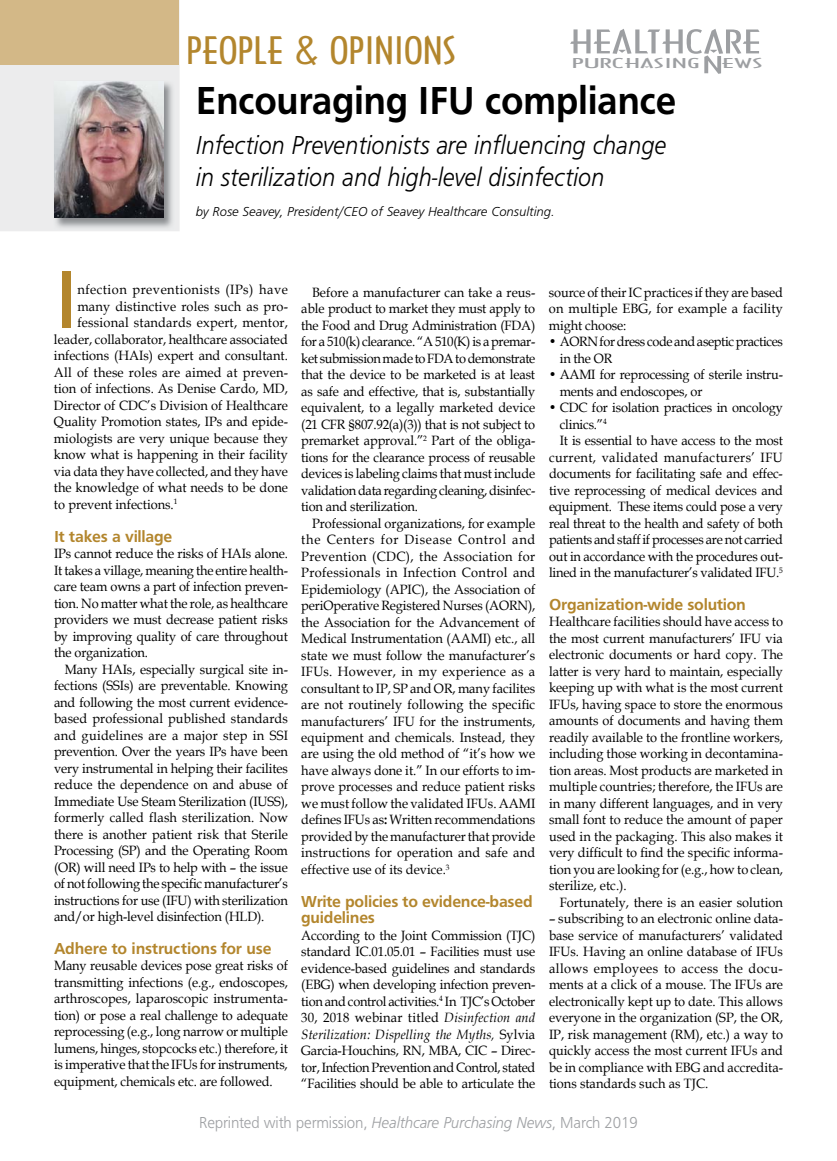
<style>
.page{position:relative;width:837px;height:1161px;background:#fff}
.page>*{position:absolute;margin:0;border:0;box-sizing:border-box;transform-origin:0 0}
.t1{font:73.5px "Architecture";color:#b3862d;scale:1.5 1}
.t2{font:40.5px "Frugal Sans Bold DTC";letter-spacing:-.01em;color:#000;scale:.95 1}
.t3{font:36px "Architecture";color:#b3862d;scale:1.3 1}
.t4{font:31.05px "Architecture";letter-spacing:-.005em;color:#9d9fa2;scale:1.78 1}
.t5{font:27px/31.5px "Frugal Sans Light Italic DTC";color:#000;scale:.9 1}
.t6{font:16.5px/16.5px "Frugal Sans Bold DTC";letter-spacing:-.015em;color:#b3862d}
.t7{font:16.5px "Frugal Sans Light DTC";letter-spacing:-.01em;color:#9d9fa2;scale:.95 1}
.t8{font:13.5px/16.5px "Book Antiqua";letter-spacing:-.005em;color:#000;text-align:justify;scale:.95 1}
.t9{font:13.5px "Book Antiqua";letter-spacing:.015em;color:#000;scale:.95 1}
.t10{font:13.5px "Frugal Sans Light Italic DTC";color:#000}
.t11{font:13.5px/16.5px "Book Antiqua";letter-spacing:-.03em;color:#000;scale:.95 1}
.t12{font:13.5px "Book Antiqua";letter-spacing:.03em;color:#000;scale:.95 1}
.t13{font:13.5px "Book Antiqua";letter-spacing:.04em;color:#000;scale:.95 1}
.t14{font:12.9px "Architecture";color:#9d9fa2;scale:2.83 1}
.s1{font-size:22.5px}
.s2{font-weight:700}
.s3{font-style:italic}
.s4{font-family:"Frugal Sans Light Italic DTC"}
</style>
<div class="page">
<div style="left:0;top:0;width:180px;height:231px;background:#ececed"></div>
<div style="left:0;top:0;width:179px;height:65px;background:#d3b887"></div>
<img style="left:53px;top:80px;width:122px;height:149px">
<img style="left:54px;top:81px;width:109px;height:137px">
<h3 class="t3" style="left:186px;top:28px;width:209px">PEOPLE &amp; OPINIONS</h3>
<h3 class="t4" style="left:569px;top:22px;width:109px">HEALTHCARE</h3>
<p class="t14" style="left:572px;top:55px;width:69px">PURCHASING<span class="s1">N</span>EWS</p>
<h2 class="t2" style="left:196px;top:77px;width:507px">Encouraging IFU compliance</h2>
<h3 class="t5" style="left:196px;top:129px;width:525px">Infection Preventionists are influencing change in sterilization and high-level disinfection</h3>
<p class="t10" style="left:196px;top:204px;width:361px">by Rose Seavey, President/CEO of Seavey Healthcare Consulting.</p>
<h1 class="t1" style="left:54px;top:254px;width:17px">I</h1>
<p class="t13" style="left:77px;top:280px;width:223px">nfection preventionists (IPs) have</p>
<p class="t8" style="left:77px;top:298px;width:223px">many distinctive roles such as pro-</p>
<p class="t9" style="left:77px;top:313px;width:223px">fessional standards expert, mentor,</p>
<p class="t8" style="left:54px;top:331px;width:248px">leader, collaborator, healthcare associated</p>
<p class="t8" style="left:54px;top:347px;width:248px">infections (HAIs) expert and consultant.</p>
<p class="t9" style="left:54px;top:363px;width:248px">All of these roles are aimed at preven-</p>
<p class="t8" style="left:54px;top:380px;width:248px">tion of infections. As Denise Cardo, MD,</p>
<p class="t8" style="left:54px;top:397px;width:248px">Director of CDC’s Division of Healthcare</p>
<p class="t8" style="left:54px;top:413px;width:248px">Quality Promotion states, IPs and epide-</p>
<p class="t8" style="left:54px;top:430px;width:248px">miologists are very unique because they</p>
<p class="t8" style="left:54px;top:446px;width:248px">know what is happening in their facility</p>
<p class="t8" style="left:54px;top:463px;width:248px">via data they have collected, and they have</p>
<p class="t8" style="left:54px;top:479px;width:248px">the knowledge of what needs to be done</p>
<p class="t8" style="left:54px;top:496px;width:132px">to prevent infections.<sup>1</sup></p>
<p class="t6" style="left:54px;top:528px;width:120px">It takes a village</p>
<p class="t8" style="left:54px;top:545px;width:248px">IPs cannot reduce the risks of HAIs alone.<br>It takes a village, meaning the entire health&shy;care team owns a part of infection preven&shy;tion. No matter what the role, as healthcare providers we must decrease patient risks by improving quality of care throughout the organization.</p>
<p class="t8" style="left:54px;top:660px;width:248px;text-indent:11px">Many HAIs, especially surgical site in&shy;fections (SSIs) are preventable. Knowing and following the most current evidence&shy;based professional published standards and guidelines are a major step in SSI prevention. Over the years IPs have been very instrumental in helping their facilites reduce the dependence on and abuse of Immediate Use Steam Sterilization (IUSS), formerly called flash sterilization. Now there is another patient risk that Sterile Processing (SP) and the Operating Room (OR) will need IPs to help with – the issue of not following the specific manufacturer’s instructions for use (IFU) with sterilization and/or high-level disinfection (HLD).</p>
<p class="t6" style="left:54px;top:940px;width:219px">Adhere to instructions for use</p>
<p class="t8" style="left:54px;top:957px;width:248px">Many reusable devices pose great risks of transmitting infections (e.g., endoscopes, arthroscopes, laparoscopic instrumenta&shy;tion) or pose a real challenge to adequate reprocessing (e.g., long narrow or multiple lumens, hinges, stopcocks etc.) therefore, it is imperative that the IFUs for instruments, equipment, chemicals etc. are followed.</p>
<p class="t8" style="left:301px;top:283px;width:248px;text-indent:11px">Before a manufacturer can take a reus&shy;able product to market they must apply to the Food and Drug Administration (FDA) for a 510(k) clearance. “A 510(K) is a premar&shy;ket submission made to FDA to demonstrate that the device to be marketed is at least as safe and effective, that is, substantially equivalent, to a legally marketed device (21 CFR §807.92(a)(3)) that is not subject to premarket approval.”<sup>2</sup> Part of the obliga&shy;tions for the clearance process of reusable devices is labeling claims that must include validation data regarding cleaning, disinfec&shy;tion and sterilization.</p>
<p class="t8" style="left:301px;top:514px;width:248px;text-indent:11px">Professional organizations, for example the Centers for Disease Control and Prevention (CDC), the Association for Professionals in Infection Control and Epidemiology (APIC), the Association of periOperative Registered Nurses (AORN), the Association for the Advancement of Medical Instrumentation (AAMI) etc., all state we must follow the manufacturer’s IFUs. However, in my experience as a consultant to IP, SP and OR, many facilites are not routinely following the specific manufacturers’ IFU for the instruments, equipment and chemicals. Instead, they are using the old method of “it’s how we have always done it.” In our efforts to im&shy;prove processes and reduce patient risks we must follow the validated IFUs. AAMI defines IFUs as<span class="s2">:</span> Written recommendations provided by the manufacturer that provide instructions for operation and safe and effective use of its device.<sup>3</sup></p>
<p class="t6" style="left:301px;top:893px;width:233px">Write policies to evidence-based guidelines</p>
<p class="t8" style="left:301px;top:927px;width:248px">According to the Joint Commission (TJC) standard IC.01.05.01 – Facilities must use evidence-based guidelines and standards (EBG) when developing infection preven&shy;tion and control activities.<sup>4</sup> In TJC’s October 30, 2018 webinar titled <span class="s3">Disinfection and Sterilization: Dispelling the Myths,</span> Sylvia Garcia-Houchins, RN, MBA, CIC – Direc&shy;tor, Infection Prevention and Control, stated “Facilities should be able to articulate the</p>
<p class="t8" style="left:549px;top:283px;width:248px">source of their IC practices if they are based on multiple EBG, for example a facility might choose:</p>
<p class="t11" style="left:560px;top:333px;width:236px;text-indent:-11px">• AORN for dress code and aseptic practices in the OR</p>
<p class="t8" style="left:560px;top:366px;width:236px;text-indent:-11px">• AAMI for reprocessing of sterile instru&shy;ments and endoscopes, or</p>
<p class="t8" style="left:549px;top:399px;width:248px">• CDC for isolation practices in oncology</p>
<p class="t8" style="left:560px;top:415px;width:51px">clinics.”<sup>4</sup></p>
<p class="t8" style="left:560px;top:432px;width:236px">It is essential to have access to the most</p>
<p class="t12" style="left:549px;top:448px;width:248px">current, validated manufacturers’ IFU</p>
<p class="t8" style="left:549px;top:465px;width:248px">documents for facilitating safe and effec-</p>
<p class="t8" style="left:549px;top:481px;width:248px">tive reprocessing of medical devices and</p>
<p class="t8" style="left:549px;top:498px;width:248px">equipment. These items could pose a very</p>
<p class="t8" style="left:549px;top:514px;width:248px">real threat to the health and safety of both</p>
<p class="t8" style="left:549px;top:531px;width:248px">patients and staff if processes are not carried</p>
<p class="t8" style="left:549px;top:547px;width:248px">out in accordance with the procedures out-</p>
<p class="t8" style="left:549px;top:564px;width:248px">lined in the manufacturer’s validated IFU.<sup>5</sup></p>
<p class="t6" style="left:549px;top:596px;width:198px">Organization-wide solution</p>
<p class="t8" style="left:549px;top:613px;width:248px">Healthcare facilities should have access to the most current manufacturers’ IFU via electronic documents or hard copy. The latter is very hard to maintain, especially keeping up with what is the most current IFUs, having space to store the enormous amounts of documents and having them readily available to the frontline workers, including those working in decontamina&shy;tion areas. Most products are marketed in multiple countries; therefore, the IFUs are in many different languages, and in very small font to reduce the amount of paper used in the packaging. This also makes it very difficult to find the specific informa&shy;tion you are looking for (e.g., how to clean, sterilize, etc.).</p>
<p class="t8" style="left:560px;top:894px;width:236px">Fortunately, there is an easier solution</p>
<p class="t8" style="left:549px;top:910px;width:248px">– subscribing to an electronic online data&shy;base service of manufacturers’ validated IFUs. Having an online database of IFUs allows employees to access the docu&shy;ments at a click of a mouse. The IFUs are electronically kept up to date. This allows everyone in the organization (SP, the OR, IP, risk management (RM), etc.) a way to quickly access the most current IFUs and be in compliance with EBG and accredita&shy;tions standards such as TJC.</p>
<p class="t7" style="left:199px;top:1113px;width:463px">Reprinted with permission, <span class="s4">Healthcare Purchasing News</span>, March 2019</p>
</div>
